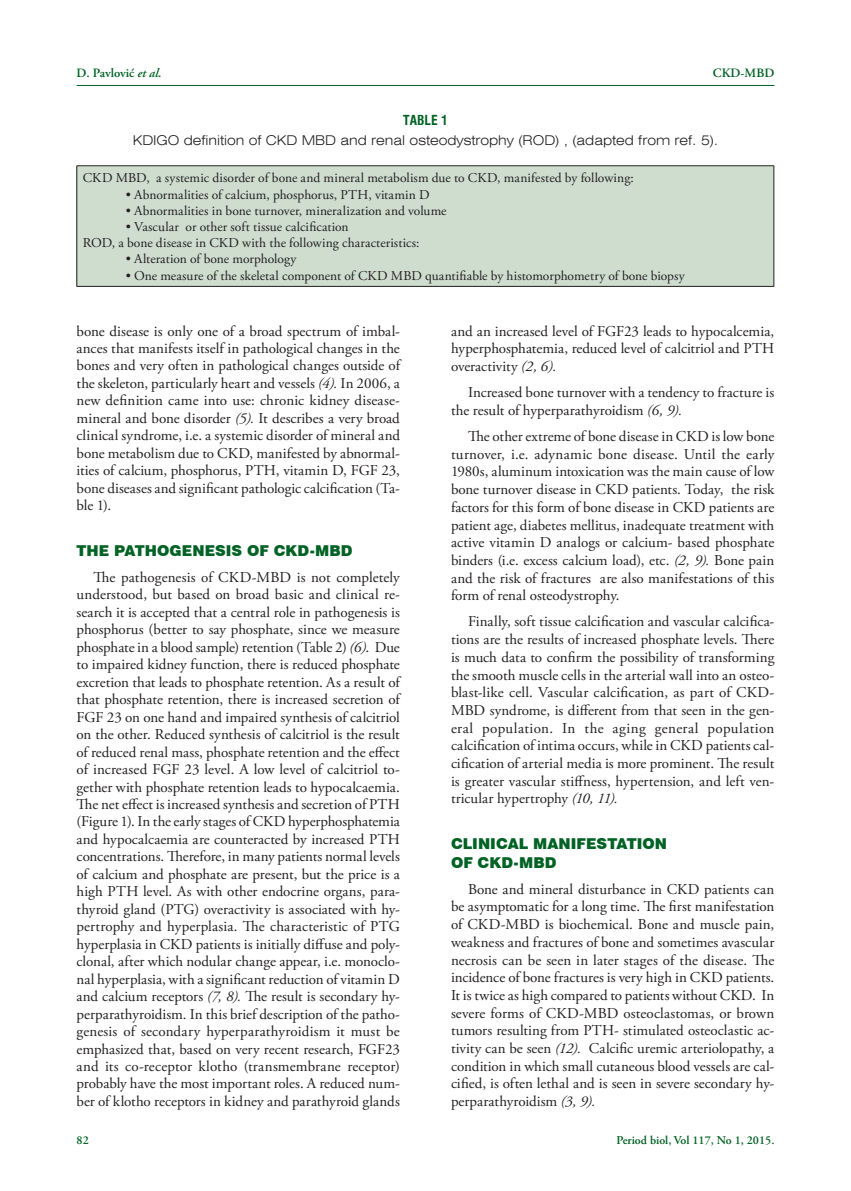
<style>
.page{position:relative;width:851px;height:1191px;background:#fff}
.page>*{position:absolute;margin:0;border:0;box-sizing:border-box;transform-origin:0 0}
.t1{font:15px/17.4px "Adobe Garamond Pro";color:#231f20;text-align:justify}
.t2{font:900 15px "Swiss 721 BT";letter-spacing:.005em;color:#006224}
.t3{font:13.5px/16.2px "Adobe Garamond Pro";letter-spacing:.005em;color:#231f20}
.t4{font:300 expanded 13.5px "Swiss 721 BT";color:#231f20}
.t5{font:700 condensed 13.5px "Swiss 721 BT";color:#006224}
.t6{font:600 12.75px "Adobe Garamond Pro";color:#006224}
.t7{font:600 12px "Adobe Garamond Pro";color:#006224}
.s1{font-style:italic}
</style>
<div class="page">
<hr style="left:77px;top:85px;width:697px;height:1px;background:#006224">
<div style="left:77px;top:166px;width:696px;height:120px;background:#ceddce"></div>
<hr style="left:77px;top:165px;width:697px;height:1px;background:#231f20">
<hr style="left:77px;top:166px;width:1px;height:120px;background:#231f20">
<hr style="left:773px;top:166px;width:1px;height:120px;background:#231f20">
<hr style="left:77px;top:286px;width:697px;height:1px;background:#231f20">
<p class="t6" style="left:77px;top:65px;width:87px">D. Pavlović <span class="s1">et al.</span></p>
<p class="t6" style="left:712px;top:65px;width:63px">CKD-MBD</p>
<p class="t5" style="left:403px;top:112px;width:46px">Table 1</p>
<p class="t4" style="left:133px;top:132px;width:587px">KDIGO definition of CKD MBD and renal osteodystrophy (ROD) , (adapted from ref. 5).</p>
<p class="t3" style="left:83px;top:170px;width:552px">CKD MBD, a systemic disorder of bone and mineral metabolism due to CKD, manifested by following:</p>
<p class="t3" style="left:126px;top:187px;width:305px">• Abnormalities of calcium, phosphorus, PTH, vitamin D</p>
<p class="t3" style="left:126px;top:203px;width:322px">• Abnormalities in bone turnover, mineralization and volume</p>
<p class="t3" style="left:83px;top:219px;width:338px;text-indent:43px">• Vascular or other soft tissue calcification<br>ROD, a bone disease in CKD with the following characteristics:</p>
<p class="t3" style="left:126px;top:251px;width:172px">• Alteration of bone morphology</p>
<p class="t3" style="left:126px;top:268px;width:560px">• One measure of the skeletal component of CKD MBD quantifiable by histomorphometry of bone biopsy</p>
<p class="t1" style="left:77px;top:323px;width:325px">bone disease is only one of a broad spectrum of imbal&shy;ances that manifests itself in pathological changes in the bones and very often in pathological changes outside of the skeleton, particularly heart and vessels <span class="s1">(4).</span> In 2006, a new definition came into use: chronic kidney disease&shy;mineral and bone disorder <span class="s1">(5).</span> It describes a very broad clinical syndrome, i.e. a systemic disorder of mineral and bone metabolism due to CKD, manifested by abnormal&shy;ities of calcium, phosphorus, PTH, vitamin D, FGF 23, bone diseases and significant pathologic calcification (Ta&shy;ble 1).</p>
<p class="t2" style="left:77px;top:541px;width:277px">THE PATHOGENESIS OF CKD-MBD</p>
<p class="t1" style="left:77px;top:569px;width:325px;text-indent:17px">The pathogenesis of CKD-MBD is not completely understood, but based on broad basic and clinical re&shy;search it is accepted that a central role in pathogenesis is phosphorus (better to say phosphate, since we measure phosphate in a blood sample) retention (Table 2) <span class="s1">(6)</span>. Due to impaired kidney function, there is reduced phosphate excretion that leads to phosphate retention. As a result of that phosphate retention, there is increased secretion of FGF 23 on one hand and impaired synthesis of calcitriol on the other. Reduced synthesis of calcitriol is the result of reduced renal mass, phosphate retention and the effect of increased FGF 23 level. A low level of calcitriol to&shy;gether with phosphate retention leads to hypocalcaemia.<br>The net effect is increased synthesis and secretion of PTH (Figure 1). In the early stages of CKD hyperphosphatemia and hypocalcaemia are counteracted by increased PTH concentrations. Therefore, in many patients normal levels of calcium and phosphate are present, but the price is a high PTH level. As with other endocrine organs, para&shy;thyroid gland (PTG) overactivity is associated with hy&shy;pertrophy and hyperplasia. The characteristic of PTG hyperplasia in CKD patients is initially diffuse and poly&shy;clonal, after which nodular change appear, i.e. monoclo&shy;nal hyperplasia, with a significant reduction of vitamin D and calcium receptors <span class="s1">(7, 8).</span> The result is secondary hy&shy;perparathyroidism. In this brief description of the patho&shy;genesis of secondary hyperparathyroidism it must be emphasized that, based on very recent research, FGF23 and its co-receptor klotho (transmembrane receptor) probably have the most important roles. A reduced num&shy;ber of klotho receptors in kidney and parathyroid glands</p>
<p class="t1" style="left:451px;top:322px;width:325px">and an increased level of FGF23 leads to hypocalcemia, hyperphosphatemia, reduced level of calcitriol and PTH overactivity <span class="s1">(2, 6).</span></p>
<p class="t1" style="left:451px;top:384px;width:325px;text-indent:17px">Increased bone turnover with a tendency to fracture is the result of hyperparathyroidism <span class="s1">(6, 9).</span></p>
<p class="t1" style="left:451px;top:428px;width:325px;text-indent:17px">The other extreme of bone disease in CKD is low bone turnover, i.e. adynamic bone disease. Until the early 1980s, aluminum intoxication was the main cause of low bone turnover disease in CKD patients. Today, the risk factors for this form of bone disease in CKD patients are patient age, diabetes mellitus, inadequate treatment with active vitamin D analogs or calcium- based phosphate binders (i.e. excess calcium load), etc. <span class="s1">(2, 9).</span> Bone pain and the risk of fractures are also manifestations of this form of renal osteodystrophy.</p>
<p class="t1" style="left:451px;top:613px;width:325px;text-indent:17px">Finally, soft tissue calcification and vascular calcifica&shy;tions are the results of increased phosphate levels. There is much data to confirm the possibility of transforming the smooth muscle cells in the arterial wall into an osteo&shy;blast-like cell. Vascular calcification, as part of CKD-MBD syndrome, is different from that seen in the gen&shy;eral population. In the aging general population calcification of intima occurs, while in CKD patients cal&shy;cification of arterial media is more prominent. The result is greater vascular stiffness, hypertension, and left ven&shy;tricular hypertrophy <span class="s1">(10, 11).</span></p>
<p class="t2" style="left:451px;top:835px;width:167px">CLINICAL MANIFESTAT</p>
<p class="t2" style="left:636px;top:835px;width:32px">ION</p>
<p class="t2" style="left:451px;top:853px;width:107px">OF CKD-MBD</p>
<p class="t1" style="left:451px;top:880px;width:325px;text-indent:17px">Bone and mineral disturbance in CKD patients can be asymptomatic for a long time. The first manifestation of CKD-MBD is biochemical. Bone and muscle pain, weakness and fractures of bone and sometimes avascular necrosis can be seen in later stages of the disease. The incidence of bone fractures is very high in CKD patients.<br>It is twice as high compared to patients without CKD. In severe forms of CKD-MBD osteoclastomas, or brown tumors resulting from PTH- stimulated osteoclastic ac&shy;tivity can be seen <span class="s1">(12).</span> Calcific uremic arteriolopathy, a condition in which small cutaneous blood vessels are cal&shy;cified, is often lethal and is seen in severe secondary hy&shy;perparathyroidism <span class="s1">(3, 9).</span></p>
<p class="t7" style="left:77px;top:1133px;width:14px">82</p>
<p class="t7" style="left:616px;top:1133px;width:159px">Period biol, Vol 117, No 1, 2015.</p>
</div>
